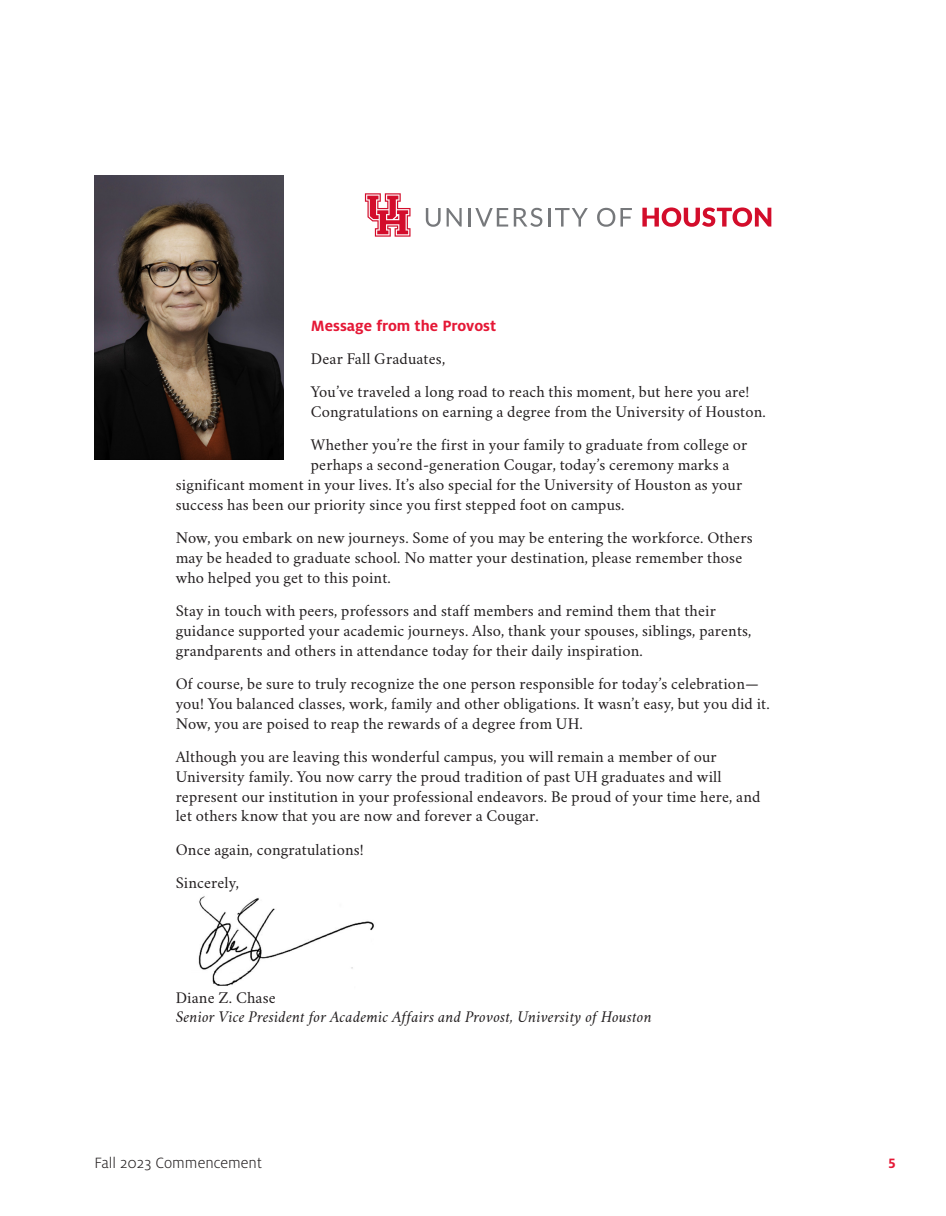
<style>
.page{position:relative;width:946px;height:1216px;background:#fff}
.page>*{position:absolute;margin:0;border:0;box-sizing:border-box;transform-origin:0 0}
.t1{font:16.5px/19.8px "Crimson";letter-spacing:.01em;color:#231f20}
.t2{font:italic 16.5px "Crimson";letter-spacing:.01em;color:#231f20}
.t3{font:700 16.5px "Milo OT";color:#e51836}
.t4{font:300 16.5px "Milo OT";color:#231f20}
.t5{font:700 15px "Milo OT";color:#e51836}
</style>
<div class="page">
<img style="left:198px;top:896px;width:176px;height:90px">
<img style="left:95px;top:176px;width:189px;height:283px">
<svg style="left:365px;top:193px;width:45px;height:43px"></svg>
<svg style="left:425px;top:208px;width:15px;height:19px"></svg>
<svg style="left:446px;top:208px;width:15px;height:18px"></svg>
<svg style="left:468px;top:208px;width:74px;height:19px"></svg>
<hr style="left:547px;top:208px;width:3px;height:18px;background:#76787b">
<svg style="left:555px;top:208px;width:32px;height:18px"></svg>
<svg style="left:597px;top:208px;width:34px;height:19px"></svg>
<svg style="left:642px;top:207px;width:129px;height:20px"></svg>
<p class="t3" style="left:311px;top:316px;width:187px">Message from the Provost</p>
<p class="t1" style="left:311px;top:340px;width:440px;line-height:33.3px">Dear Fall Graduates,<br>You’ve traveled a long road to reach this moment, but here you are!</p>
<p class="t1" style="left:311px;top:393px;width:456px;line-height:33.3px">Congratulations on earning a degree from the University of Houston.<br>Whether you’re the first in your family to graduate from college or</p>
<p class="t1" style="left:176px;top:453px;width:568px;text-indent:135px">perhaps a second-generation Cougar, today’s ceremony marks a significant moment in your lives. It’s also special for the University of Houston as your success has been our priority since you first stepped foot on campus.</p>
<p class="t1" style="left:176px;top:526px;width:578px">Now, you embark on new journeys. Some of you may be entering the workforce. Others may be headed to graduate school. No matter your destination, please remember those who helped you get to this point.</p>
<p class="t1" style="left:176px;top:598px;width:577px">Stay in touch with peers, professors and staff members and remind them that their guidance supported your academic journeys. Also, thank your spouses, siblings, parents, grandparents and others in attendance today for their daily inspiration.</p>
<p class="t1" style="left:176px;top:671px;width:595px">Of course, be sure to truly recognize the one person responsible for today’s celebration— you! You balanced classes, work, family and other obligations. It wasn’t easy, but you did it.<br>Now, you are poised to reap the rewards of a degree from UH.</p>
<p class="t1" style="left:176px;top:744px;width:586px">Although you are leaving this wonderful campus, you will remain a member of our University family. You now carry the proud tradition of past UH graduates and will represent our institution in your professional endeavors. Be proud of your time here, and let others know that you are now and forever a Cougar.</p>
<p class="t1" style="left:176px;top:830px;width:189px;line-height:33.3px">Once again, congratulations!<br>Sincerely,</p>
<p class="t1" style="left:176px;top:984px;width:101px">Diane Z. Chase</p>
<p class="t2" style="left:176px;top:1006px;width:477px">Senior Vice President for Academic Affairs and Provost, University of Houston</p>
<p class="t4" style="left:95px;top:1154px;width:168px">Fall 2023 Commencement</p>
<p class="t5" style="left:888px;top:1154px;width:9px">5</p>
</div>
